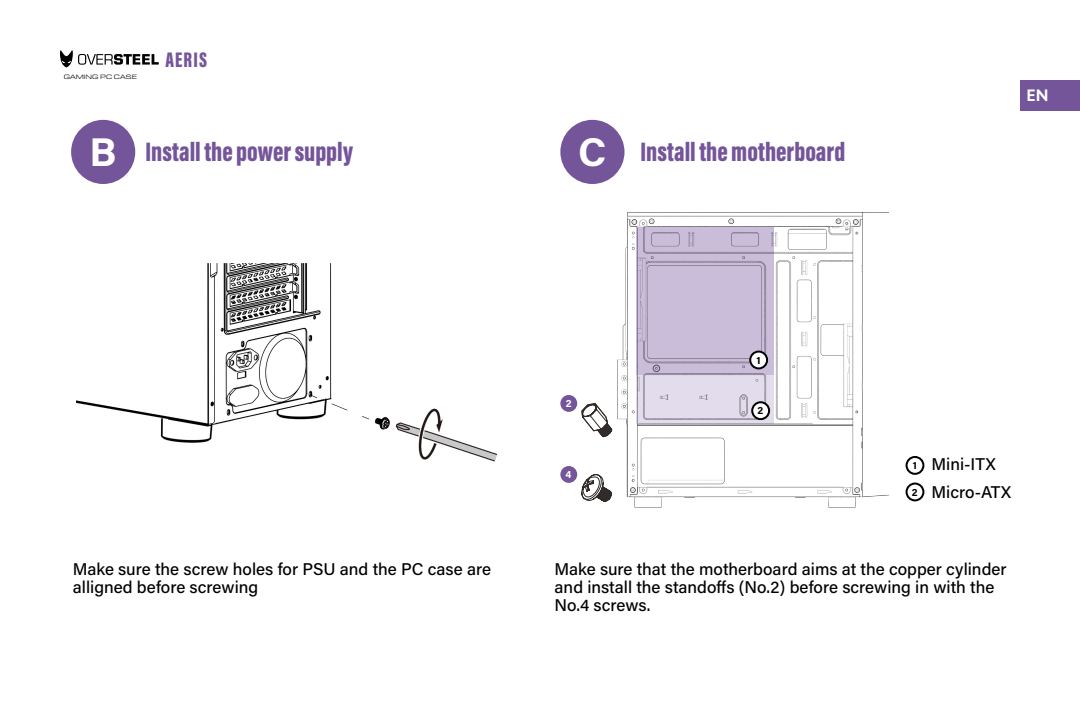
<style>
.page{position:relative;width:1080px;height:720px;background:#fff}
.page>*{position:absolute;margin:0;border:0;box-sizing:border-box;transform-origin:0 0}
.t1{font:700 40.1px "Acumin Pro";color:#fff}
.t2{font:900 27.5px "Acumin Pro Extra Cond";color:#75559a}
.t3{font:900 21.7px "Acumin Pro Extra Cond";letter-spacing:.05em;color:#75559a}
.t4{font:500 17px/18px "Acumin Pro";color:#000}
.t5{font:700 16.25px "Quasimoda";color:#fff}
.t6{font:700 10.55px "Acumin Pro";color:#000}
.t7{font:700 10.55px "Acumin Pro";color:#fff}
.t8{font:6.5px "Eurostile Ext";color:#000}
</style>
<div class="page">
<div style="left:1020px;top:80px;width:60px;height:30px;background:#75559a"></div>
<svg style="left:60px;top:50px;width:99px;height:18px"></svg>
<img style="left:618px;top:213px;width:271px;height:294px">
<svg style="left:637px;top:227px;width:137px;height:197px;background:#c9bed7"></svg>
<img style="left:76px;top:264px;width:420px;height:198px">
<svg style="left:582px;top:474px;width:30px;height:28px"></svg>
<svg style="left:581px;top:403px;width:31px;height:34px"></svg>
<div style="left:560px;top:395px;width:17px;height:17px;background:#75559a;border-radius:50%"></div>
<div style="left:560px;top:466px;width:17px;height:17px;background:#75559a;border-radius:50%"></div>
<div style="left:71px;top:120px;width:64px;height:64px;background:#75559a;border-radius:50%"></div>
<div style="left:560px;top:120px;width:65px;height:64px;background:#75559a;border-radius:50%"></div>
<div style="left:750px;top:352px;width:17px;height:16px;background:#fff;border-radius:50%"></div>
<div style="left:749px;top:351px;width:19px;height:18px;border:2px solid #000;border-radius:50%"></div>
<div style="left:906px;top:456px;width:18px;height:19px;border:2px solid #000;border-radius:50%"></div>
<div style="left:906px;top:483px;width:18px;height:18px;border:2px solid #000;border-radius:50%"></div>
<div style="left:752px;top:402px;width:17px;height:17px;background:#fff;border-radius:50%"></div>
<div style="left:751px;top:401px;width:19px;height:19px;border:2px solid #000;border-radius:50%"></div>
<p class="t8" style="left:64px;top:73px;width:75px">GAMING PC CASE</p>
<p class="t3" style="left:165px;top:46px;width:43px">AERIS</p>
<h1 class="t1" style="left:90px;top:123px;width:29px">B</h1>
<h1 class="t1" style="left:578px;top:123px;width:30px">C</h1>
<h2 class="t2" style="left:146px;top:135px;width:209px">Install the power supply</h2>
<h2 class="t2" style="left:640px;top:135px;width:206px">Install the motherboard</h2>
<p class="t5" style="left:1027px;top:83px;width:24px">EN</p>
<p class="t7" style="left:566px;top:396px;width:7px">2</p>
<p class="t7" style="left:566px;top:467px;width:7px">4</p>
<p class="t6" style="left:756px;top:353px;width:6px">1</p>
<p class="t6" style="left:758px;top:403px;width:7px">2</p>
<p class="t6" style="left:913px;top:458px;width:6px">1</p>
<p class="t6" style="left:912px;top:484px;width:7px">2</p>
<p class="t4" style="left:932px;top:450px;width:81px;line-height:27.5px">Mini-ITX<br>Micro-ATX</p>
<p class="t4" style="left:73px;top:560px;width:420px">Make sure the screw holes for PSU and the PC case are alligned before screwing</p>
<p class="t4" style="left:555px;top:560px;width:454px">Make sure that the motherboard aims at the copper cylinder and install the standoffs (No.2) before screwing in with the<br>No.4 screws.</p>
</div>
